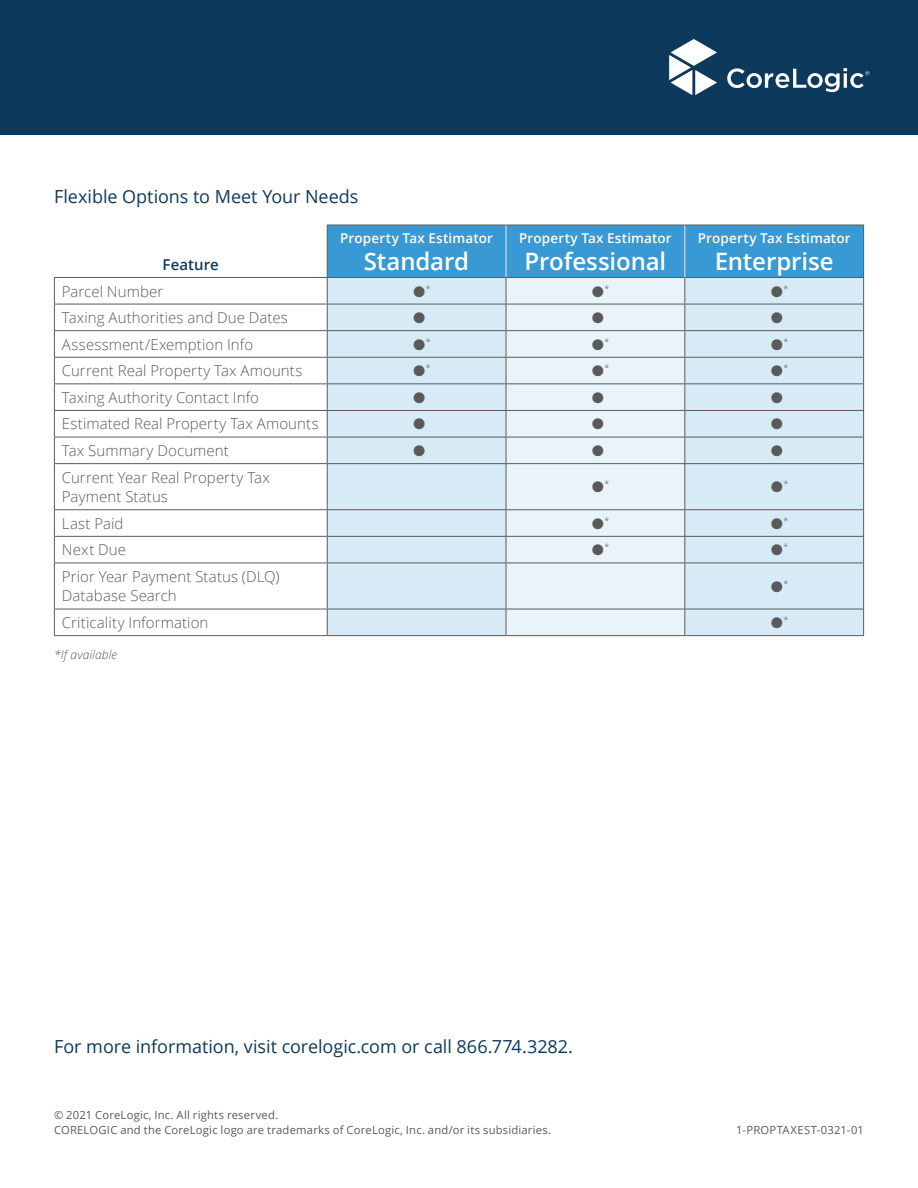
<style>
.page{position:relative;width:918px;height:1188px;background:#fff}
.page>*{position:absolute;margin:0;border:0;box-sizing:border-box;transform-origin:0 0}
.Table_Copy{font:600 24px "Open Sans";letter-spacing:-.005em;color:#fff}
.Subhead_L1{font:18px "Open Sans";letter-spacing:-.005em;color:#0d395d}
.Table_Copy-2{font:300 15px/19.5px "Open Sans";letter-spacing:.005em;color:#5a5a5a}
.Table_Copy-3{font:15px "Segoe UI Emoji";color:#5a5a5a}
.Table_Copy-4{font:600 15px "Open Sans";letter-spacing:.005em;color:#0d395d}
.Table_Copy-5{font:600 13.5px "Open Sans";letter-spacing:.01em;color:#fff}
.t1{font:italic 300 12px "Open Sans";letter-spacing:.01em;color:#5a5a5a}
.Footer_L{font:11.25px "Open Sans";letter-spacing:.02em;color:#5a5a5a}
.Footer_R{font:11.25px "Open Sans";letter-spacing:.015em;color:#5a5a5a}
.Table_Copy-6{font:300 8.7px "Open Sans";color:#5a5a5a}
</style>
<div class="page">
<div style="left:0;top:0;width:918px;height:135px;background:#0d395d"></div>
<div style="left:328px;top:464px;width:535px;height:171px;background:#d7ebf7"></div>
<div style="left:507px;top:464px;width:177px;height:171px;background:#e9f4fa"></div>
<hr style="left:54px;top:277px;width:273px;height:1px;background:#5a5a5a">
<hr style="left:54px;top:304px;width:273px;height:1px;background:#5a5a5a">
<hr style="left:54px;top:330px;width:273px;height:1px;background:#5a5a5a">
<hr style="left:54px;top:357px;width:273px;height:1px;background:#5a5a5a">
<hr style="left:54px;top:383px;width:273px;height:1px;background:#5a5a5a">
<hr style="left:54px;top:410px;width:273px;height:1px;background:#5a5a5a">
<hr style="left:54px;top:437px;width:273px;height:1px;background:#5a5a5a">
<svg style="left:54px;top:278px;width:1px;height:185px"></svg>
<hr style="left:54px;top:463px;width:273px;height:1px;background:#5a5a5a">
<hr style="left:54px;top:464px;width:1px;height:45px;background:#5a5a5a">
<hr style="left:327px;top:463px;width:179px;height:1px;background:#5a5a5a">
<hr style="left:327px;top:464px;width:1px;height:45px;background:#5a5a5a">
<hr style="left:506px;top:463px;width:179px;height:1px;background:#5a5a5a">
<hr style="left:506px;top:464px;width:1px;height:45px;background:#5a5a5a">
<hr style="left:685px;top:463px;width:179px;height:1px;background:#5a5a5a">
<hr style="left:684px;top:464px;width:1px;height:45px;background:#5a5a5a">
<hr style="left:863px;top:464px;width:1px;height:45px;background:#5a5a5a">
<hr style="left:54px;top:509px;width:273px;height:1px;background:#5a5a5a">
<hr style="left:327px;top:509px;width:179px;height:1px;background:#5a5a5a">
<hr style="left:506px;top:509px;width:179px;height:1px;background:#5a5a5a">
<hr style="left:685px;top:509px;width:179px;height:1px;background:#5a5a5a">
<hr style="left:54px;top:536px;width:273px;height:1px;background:#5a5a5a">
<svg style="left:54px;top:510px;width:1px;height:53px"></svg>
<hr style="left:327px;top:536px;width:179px;height:1px;background:#5a5a5a">
<svg style="left:327px;top:510px;width:1px;height:53px"></svg>
<hr style="left:506px;top:536px;width:179px;height:1px;background:#5a5a5a">
<svg style="left:506px;top:510px;width:1px;height:53px"></svg>
<hr style="left:685px;top:536px;width:179px;height:1px;background:#5a5a5a">
<svg style="left:684px;top:510px;width:1px;height:53px"></svg>
<svg style="left:863px;top:510px;width:1px;height:53px"></svg>
<hr style="left:54px;top:563px;width:273px;height:1px;background:#5a5a5a">
<hr style="left:54px;top:563px;width:1px;height:46px;background:#5a5a5a">
<hr style="left:327px;top:563px;width:179px;height:1px;background:#5a5a5a">
<hr style="left:327px;top:563px;width:1px;height:46px;background:#5a5a5a">
<hr style="left:506px;top:563px;width:179px;height:1px;background:#5a5a5a">
<hr style="left:506px;top:563px;width:1px;height:46px;background:#5a5a5a">
<hr style="left:685px;top:563px;width:179px;height:1px;background:#5a5a5a">
<hr style="left:684px;top:563px;width:1px;height:46px;background:#5a5a5a">
<hr style="left:863px;top:563px;width:1px;height:46px;background:#5a5a5a">
<hr style="left:54px;top:609px;width:273px;height:1px;background:#5a5a5a">
<svg style="left:54px;top:609px;width:1px;height:26px"></svg>
<hr style="left:327px;top:609px;width:179px;height:1px;background:#5a5a5a">
<svg style="left:327px;top:609px;width:1px;height:26px"></svg>
<hr style="left:506px;top:609px;width:179px;height:1px;background:#5a5a5a">
<svg style="left:506px;top:609px;width:1px;height:26px"></svg>
<hr style="left:685px;top:609px;width:179px;height:1px;background:#5a5a5a">
<svg style="left:684px;top:609px;width:1px;height:26px"></svg>
<svg style="left:863px;top:609px;width:1px;height:26px"></svg>
<hr style="left:54px;top:635px;width:273px;height:1px;background:#5a5a5a">
<hr style="left:327px;top:635px;width:179px;height:1px;background:#5a5a5a">
<hr style="left:506px;top:635px;width:179px;height:1px;background:#5a5a5a">
<hr style="left:685px;top:635px;width:179px;height:1px;background:#5a5a5a">
<svg style="left:669px;top:39px;width:48px;height:56px"></svg>
<svg style="left:727px;top:68px;width:143px;height:24px"></svg>
<svg style="left:327px;top:225px;width:537px;height:238px;background:#b4d6ea"></svg>
<p class="Subhead_L1" style="left:54px;top:184px;width:306px">Flexible Options to Meet Your Needs</p>
<p class="Table_Copy-4" style="left:163px;top:254px;width:58px">Feature</p>
<p class="Table_Copy-5" style="left:340px;top:229px;width:154px">Property Tax Estimator</p>
<p class="Table_Copy" style="left:364px;top:245px;width:107px">Standard</p>
<p class="Table_Copy-5" style="left:519px;top:229px;width:154px">Property Tax Estimator</p>
<p class="Table_Copy" style="left:525px;top:245px;width:143px">Professional</p>
<p class="Table_Copy-5" style="left:698px;top:229px;width:154px">Property Tax Estimator</p>
<p class="Table_Copy" style="left:715px;top:245px;width:120px">Enterprise</p>
<p class="Table_Copy-2" style="left:62px;top:281px;width:103px">Parcel Number</p>
<p class="Table_Copy-6" style="left:413px;top:282px;width:19px">●*</p>
<p class="Table_Copy-6" style="left:592px;top:282px;width:19px">●*</p>
<p class="Table_Copy-6" style="left:770px;top:282px;width:19px">●*</p>
<p class="Table_Copy-2" style="left:62px;top:308px;width:227px">Taxing Authorities and Due Dates</p>
<p class="Table_Copy-3" style="left:413px;top:308px;width:14px">●</p>
<p class="Table_Copy-3" style="left:592px;top:309px;width:14px">●</p>
<p class="Table_Copy-3" style="left:770px;top:309px;width:14px">●</p>
<p class="Table_Copy-2" style="left:62px;top:334px;width:193px">Assessment/Exemption Info</p>
<p class="Table_Copy-6" style="left:413px;top:336px;width:19px">●*</p>
<p class="Table_Copy-6" style="left:592px;top:336px;width:19px">●*</p>
<p class="Table_Copy-6" style="left:770px;top:336px;width:19px">●*</p>
<p class="Table_Copy-2" style="left:62px;top:361px;width:242px">Current Real Property Tax Amounts</p>
<p class="Table_Copy-6" style="left:413px;top:362px;width:19px">●*</p>
<p class="Table_Copy-6" style="left:592px;top:362px;width:19px">●*</p>
<p class="Table_Copy-6" style="left:770px;top:362px;width:19px">●*</p>
<p class="Table_Copy-2" style="left:62px;top:387px;width:199px">Taxing Authority Contact Info</p>
<p class="Table_Copy-3" style="left:413px;top:388px;width:14px">●</p>
<p class="Table_Copy-3" style="left:592px;top:388px;width:14px">●</p>
<p class="Table_Copy-3" style="left:770px;top:388px;width:14px">●</p>
<p class="Table_Copy-2" style="left:62px;top:414px;width:258px">Estimated Real Property Tax Amounts</p>
<p class="Table_Copy-3" style="left:413px;top:415px;width:14px">●</p>
<p class="Table_Copy-3" style="left:592px;top:415px;width:14px">●</p>
<p class="Table_Copy-3" style="left:770px;top:415px;width:14px">●</p>
<p class="Table_Copy-2" style="left:62px;top:440px;width:168px">Tax Summary Document</p>
<p class="Table_Copy-3" style="left:413px;top:441px;width:14px">●</p>
<p class="Table_Copy-3" style="left:592px;top:442px;width:14px">●</p>
<p class="Table_Copy-3" style="left:770px;top:442px;width:14px">●</p>
<p class="Table_Copy-2" style="left:62px;top:467px;width:209px">Current Year Real Property Tax<br>Payment Status</p>
<p class="Table_Copy-6" style="left:592px;top:478px;width:19px">●*</p>
<p class="Table_Copy-6" style="left:770px;top:478px;width:19px">●*</p>
<p class="Table_Copy-2" style="left:62px;top:513px;width:63px">Last Paid</p>
<p class="Table_Copy-6" style="left:592px;top:515px;width:19px">●*</p>
<p class="Table_Copy-6" style="left:770px;top:515px;width:19px">●*</p>
<p class="Table_Copy-2" style="left:62px;top:540px;width:66px">Next Due</p>
<p class="Table_Copy-6" style="left:592px;top:541px;width:19px">●*</p>
<p class="Table_Copy-6" style="left:770px;top:541px;width:19px">●*</p>
<p class="Table_Copy-2" style="left:62px;top:566px;width:219px">Prior Year Payment Status (DLQ)<br>Database Search</p>
<p class="Table_Copy-6" style="left:770px;top:578px;width:19px">●*</p>
<p class="Table_Copy-2" style="left:62px;top:612px;width:148px">Criticality Information</p>
<p class="Table_Copy-6" style="left:770px;top:614px;width:19px">●*</p>
<p class="t1" style="left:54px;top:646px;width:65px">*If available</p>
<p class="Subhead_L1" style="left:54px;top:1034px;width:520px">For more information, visit corelogic.com or call 866.774.3282.</p>
<p class="Footer_L" style="left:54px;top:1107px;width:226px">© 2021 CoreLogic, Inc. All rights reserved.</p>
<p class="Footer_L" style="left:54px;top:1122px;width:499px">CORELOGIC and the CoreLogic logo are trademarks of CoreLogic, Inc. and/or its subsidiaries.</p>
<p class="Footer_R" style="left:736px;top:1122px;width:129px">1-PROPTAXEST-0321-01</p>
</div>
